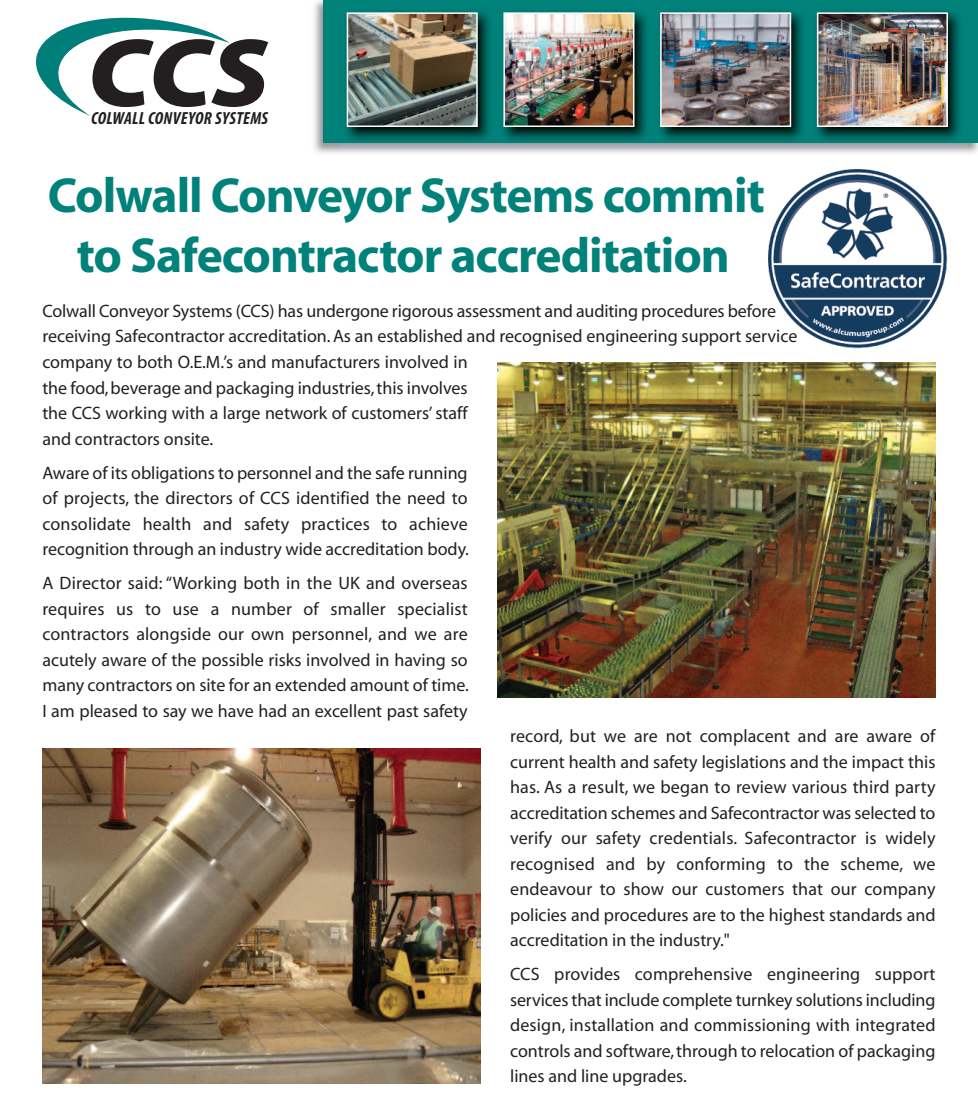
<style>
.page{position:relative;width:978px;height:1106px;background:#fff}
.page>*{position:absolute;margin:0;border:0;box-sizing:border-box;transform-origin:0 0}
.t1{font:italic 900 97.5px "Myriad Pro";color:#231f20;scale:1.09 1}
.t2{font:49.5px/59.4px "Myriad Bold Norm";letter-spacing:-.02em;color:#00827a;text-align:center}
.t3{font:18px/25.5px "Myriad";color:#231f20;text-align:justify}
.t4{font:italic 700 condensed 17.55px "Myriad Pro";letter-spacing:.02em;color:#231f20}
</style>
<div class="page">
<img style="left:498px;top:363px;width:437px;height:334px">
<img style="left:314px;top:0;width:664px;height:153px">
<div style="left:323px;top:0;width:654px;height:143px;background:#00827a"></div>
<img style="left:340px;top:12px;width:627px;height:135px">
<img style="left:350px;top:15px;width:125px;height:109px">
<div style="left:347px;top:12px;width:131px;height:115px;border:2px solid #fff"></div>
<img style="left:497px;top:12px;width:1px;height:131px">
<img style="left:506px;top:15px;width:125px;height:109px">
<div style="left:503px;top:12px;width:131px;height:115px;border:2px solid #fff"></div>
<img style="left:653px;top:12px;width:1px;height:131px">
<img style="left:663px;top:15px;width:125px;height:109px">
<div style="left:660px;top:12px;width:131px;height:115px;border:2px solid #fff"></div>
<img style="left:810px;top:12px;width:1px;height:131px">
<img style="left:820px;top:15px;width:125px;height:109px">
<div style="left:817px;top:12px;width:131px;height:115px;border:2px solid #fff"></div>
<svg style="left:36px;top:18px;width:194px;height:98px"></svg>
<img style="left:43px;top:748px;width:437px;height:335px">
<img style="left:764px;top:165px;width:186px;height:185px;border-radius:50%">
<h1 class="t1" style="left:87px;top:37px;width:168px">CCS</h1>
<p class="t4" style="left:91px;top:112px;width:179px">COLWALL CONVEYOR SYSTEMS</p>
<h2 class="t2" style="left:48px;top:170px;width:719px">Colwall Conveyor Systems commit to Safecontractor accreditation</h2>
<p class="t3" style="left:42px;top:300px;width:756px;text-align:left">Colwall Conveyor Systems (CCS) has undergone rigorous assessment and auditing procedures before receiving Safecontractor accreditation.As an established and recognised engineering support service company to both O.E.M.’s and manufacturers involved in<br>the food,beverage and packaging industries,this involves<br>the CCS working with a large network of customers’ staff<br>and contractors onsite.</p>
<p class="t3" style="left:42px;top:461px;width:428px">Aware of its obligations to personnel and the safe running of projects, the directors of CCS identified the need to consolidate health and safety practices to achieve recognition through an industry wide accreditation body.</p>
<p class="t3" style="left:42px;top:572px;width:428px">A Director said: “Working both in the UK and overseas requires us to use a number of smaller specialist contractors alongside our own personnel, and we are acutely aware of the possible risks involved in having so many contractors on site for an extended amount of time.<br>I am pleased to say we have had an excellent past safety</p>
<p class="t3" style="left:510px;top:725px;width:427px">record, but we are not complacent and are aware of current health and safety legislations and the impact this has. As a result, we began to review various third party accreditation schemes and Safecontractor was selected to verify our safety credentials. Safecontractor is widely recognised and by conforming to the scheme, we endeavour to show our customers that our company policies and procedures are to the highest standards and accreditation in the industry."</p>
<p class="t3" style="left:510px;top:963px;width:427px">CCS provides comprehensive engineering support services that include complete turnkey solutions including design, installation and commissioning with integrated controls and software,through to relocation of packaging lines and line upgrades.</p>
</div>
